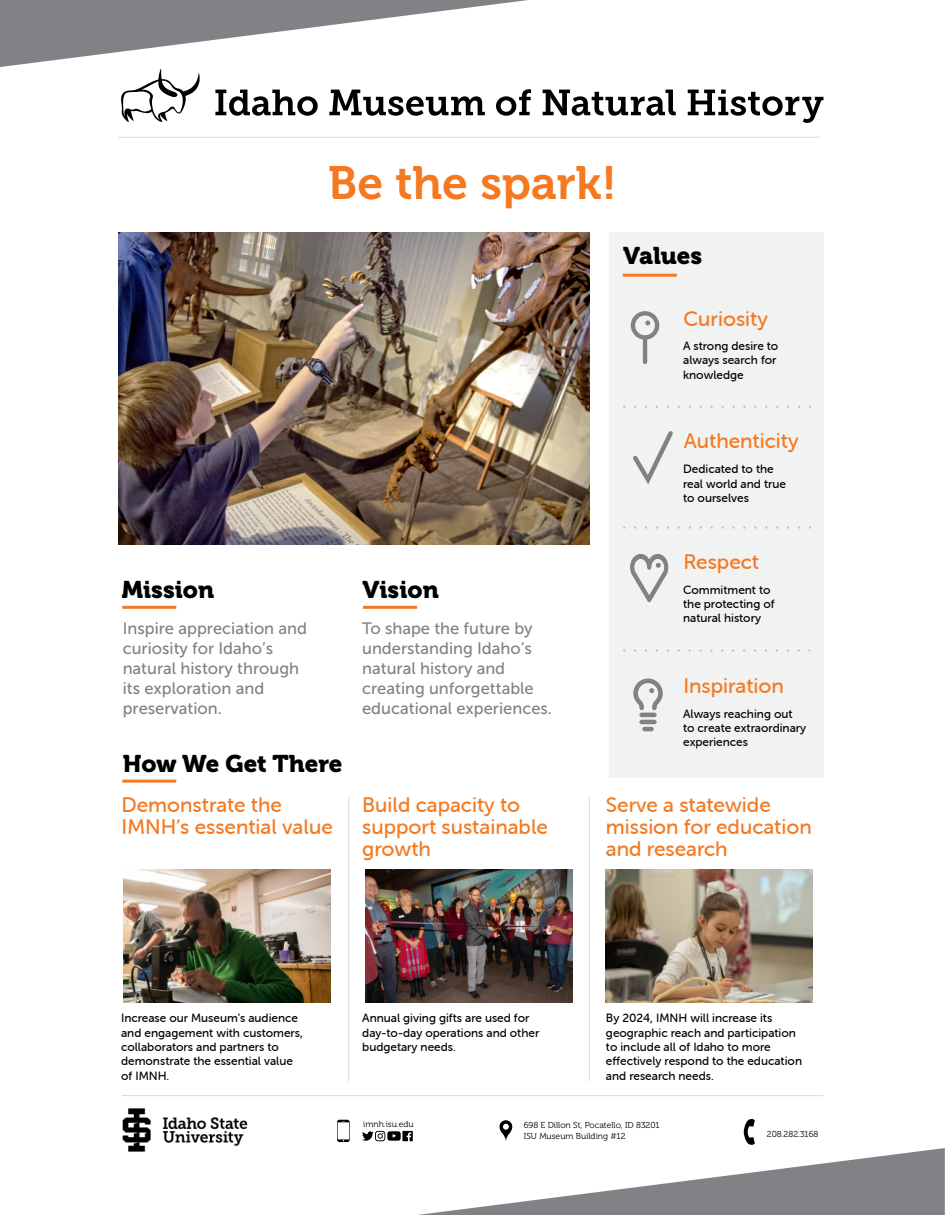
<style>
.page{position:relative;width:945px;height:1215px;background:#fff}
.page>*{position:absolute;margin:0;border:0;box-sizing:border-box;transform-origin:0 0}
.t1{font:46.5px "Museo 700";color:#f47921}
.t2{font:24px "Museo 900";color:#000}
.t3{font:21px/22.2px "Museo Sans Rounded 500";color:#f47921}
.t4{font:16.5px/19.8px "Museo Sans 500";color:#808285}
.t5{font:12px/14.4px "Museo Sans Rounded 500";color:#000}
.t6{font:8.55px/10.4px "Museo 300";color:#000}
</style>
<div class="page">
<hr style="left:348px;top:797px;width:1px;height:284px;background:#dcddde">
<hr style="left:589px;top:797px;width:1px;height:284px;background:#dcddde">
<svg style="left:688px;top:90px;width:136px;height:33px"></svg>
<img style="left:119px;top:232px;width:470px;height:313px">
<img style="left:123px;top:870px;width:208px;height:132px">
<hr style="left:122px;top:606px;width:54px;height:3px;background:#f47921">
<hr style="left:363px;top:606px;width:54px;height:3px;background:#f47921">
<hr style="left:122px;top:1095px;width:701px;height:1px;background:#dcddde">
<div style="left:609px;top:233px;width:214px;height:545px;background:#f1f2f2"></div>
<svg style="left:624px;top:649px;width:175px;height:3px"></svg>
<hr style="left:623px;top:274px;width:54px;height:3px;background:#f47921">
<svg style="left:624px;top:406px;width:175px;height:2px"></svg>
<svg style="left:624px;top:526px;width:175px;height:3px"></svg>
<hr style="left:643px;top:335px;width:4px;height:29px;background:#808285;border-radius:2px">
<svg style="left:631px;top:311px;width:28px;height:29px"></svg>
<hr style="left:639px;top:713px;width:18px;height:4px;background:#808285;border-radius:2px">
<hr style="left:639px;top:720px;width:18px;height:4px;background:#808285;border-radius:2px">
<hr style="left:642px;top:727px;width:12px;height:4px;background:#808285;border-radius:2px">
<svg style="left:633px;top:679px;width:30px;height:31px"></svg>
<svg style="left:630px;top:554px;width:39px;height:48px"></svg>
<svg style="left:633px;top:431px;width:40px;height:53px"></svg>
<hr style="left:122px;top:780px;width:54px;height:3px;background:#f47921">
<hr style="left:119px;top:137px;width:701px;height:1px;background:#dcddde">
<svg style="left:0;top:0;width:676px;height:122px"></svg>
<img style="left:365px;top:870px;width:208px;height:132px">
<img style="left:606px;top:870px;width:207px;height:132px">
<svg style="left:337px;top:1120px;width:13px;height:22px"></svg>
<svg style="left:362px;top:1119px;width:583px;height:96px"></svg>
<img style="left:122px;top:1108px;width:126px;height:44px">
<h1 class="t1" style="left:328px;top:158px;width:290px">Be the spark!</h1>
<h2 class="t2" style="left:623px;top:242px;width:81px">Values</h2>
<h3 class="t3" style="left:684px;top:307px;width:86px">Curiosity</h3>
<p class="t5" style="left:683px;top:339px;width:97px">A strong desire to always search for knowledge</p>
<h3 class="t3" style="left:684px;top:430px;width:116px">Authenticity</h3>
<p class="t5" style="left:683px;top:462px;width:104px">Dedicated to the real world and true to ourselves</p>
<h2 class="t2" style="left:122px;top:576px;width:94px">Mission</h2>
<h2 class="t2" style="left:363px;top:576px;width:78px">Vision</h2>
<h3 class="t4" style="left:123px;top:619px;width:186px">Inspire appreciation and curiosity for Idaho’s natural history through its exploration and preservation.</h3>
<h3 class="t4" style="left:362px;top:619px;width:191px">To shape the future by understanding Idaho’s natural history and creating unforgettable educational experiences.</h3>
<h2 class="t2" style="left:123px;top:750px;width:221px">How We Get There</h2>
<h3 class="t3" style="left:684px;top:551px;width:77px">Respect</h3>
<p class="t5" style="left:683px;top:582px;width:93px">Commitment to the protecting of natural history</p>
<h3 class="t3" style="left:684px;top:675px;width:102px">Inspiration</h3>
<p class="t5" style="left:683px;top:706px;width:125px">Always reaching out to create extraordinary experiences</p>
<h3 class="t3" style="left:122px;top:793px;width:213px">Demonstrate the<br>IMNH’s essential value</h3>
<h3 class="t3" style="left:362px;top:793px;width:187px">Build capacity to support sustainable growth</h3>
<h3 class="t3" style="left:606px;top:793px;width:207px">Serve a statewide mission for education and research</h3>
<p class="t5" style="left:121px;top:1011px;width:183px">Increase our Museum’s audience and engagement with customers, collaborators and partners to demonstrate the essential value of IMNH.</p>
<p class="t5" style="left:362px;top:1011px;width:179px">Annual giving gifts are used for day-to-day operations and other budgetary needs.</p>
<p class="t5" style="left:606px;top:1011px;width:198px">By 2024, IMNH will increase its geographic reach and participation to include all of Idaho to more effectively respond to the education and research needs.</p>
<p class="t6" style="left:363px;top:1119px;width:52px">imnh.isu.edu</p>
<p class="t6" style="left:524px;top:1120px;width:137px">698 E Dillon St, Pocatello, ID 83201<br>ISU Museum Building #12</p>
<p class="t6" style="left:767px;top:1129px;width:53px">208.282.3168</p>
</div>
